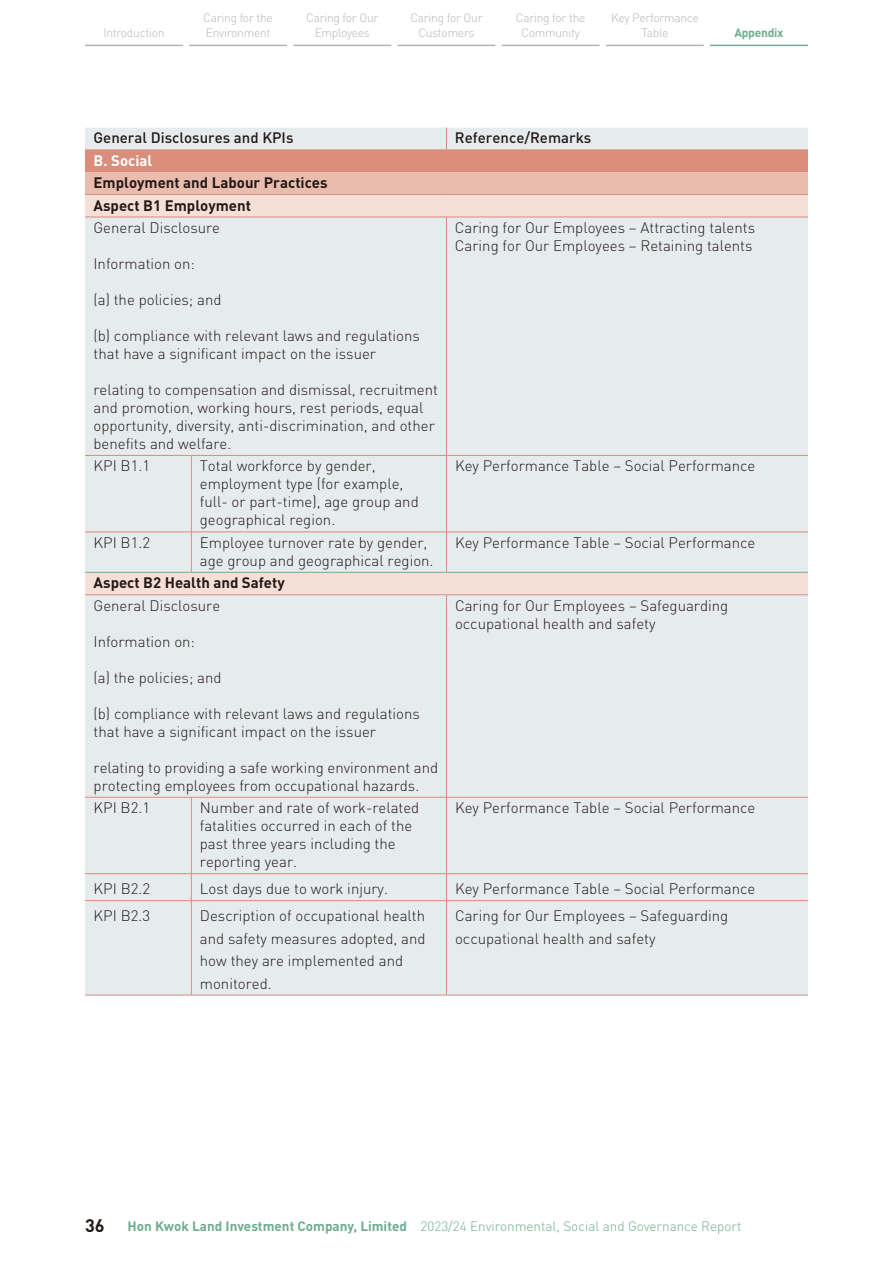
<style>
.page{position:relative;width:893px;height:1263px;background:#fff}
.page>*{position:absolute;margin:0;border:0;box-sizing:border-box;transform-origin:0 0}
.t1{font:700 18px "DIN";color:#231916}
.t2{font:300 15px/18px "DIN Pro";color:#231916}
.t3{font:700 15px/22.5px "DIN Pro";color:#231916}
.t4{font:500 15px "DIN Pro";color:#231916}
.t5{font:700 15px "DIN Pro";color:#fff}
.t6{font:300 13.5px "DIN Pro";color:#6ead8f}
.t7{font:300 12px/15px "DIN Pro";letter-spacing:-.02em;color:#b5b5b6;text-align:center}
.t8{font:700 12px "DIN Pro";letter-spacing:-.02em;color:#6ead8f}
.s1{font-weight:700}
</style>
<div class="page">
<hr style="left:85px;top:45px;width:98px;height:1px;background:#b5b5b6">
<hr style="left:189px;top:45px;width:98px;height:1px;background:#b5b5b6">
<hr style="left:293px;top:45px;width:98px;height:1px;background:#b5b5b6">
<hr style="left:398px;top:45px;width:97px;height:1px;background:#b5b5b6">
<hr style="left:502px;top:45px;width:98px;height:1px;background:#b5b5b6">
<hr style="left:606px;top:45px;width:98px;height:1px;background:#b5b5b6">
<hr style="left:710px;top:45px;width:98px;height:1px;background:#6ead8f">
<div style="left:85px;top:128px;width:723px;height:867px;background:#e6ebee"></div>
<div style="left:85px;top:150px;width:723px;height:22px;background:#da8d7b"></div>
<div style="left:85px;top:172px;width:723px;height:23px;background:#eabcae"></div>
<svg style="left:85px;top:195px;width:723px;height:399px;background:#e7e9eb"></svg>
<hr style="left:85px;top:572px;width:106px;height:1px;background:#6ead8f">
<hr style="left:191px;top:572px;width:255px;height:1px;background:#6ead8f">
<hr style="left:446px;top:572px;width:362px;height:1px;background:#6ead8f">
<svg style="left:446px;top:128px;width:1px;height:22px"></svg>
<hr style="left:85px;top:194px;width:106px;height:1px;background:#da8d7b">
<hr style="left:191px;top:194px;width:255px;height:1px;background:#da8d7b">
<hr style="left:446px;top:194px;width:362px;height:1px;background:#da8d7b">
<hr style="left:85px;top:217px;width:106px;height:1px;background:#da8d7b">
<hr style="left:191px;top:217px;width:255px;height:1px;background:#da8d7b">
<hr style="left:446px;top:217px;width:1px;height:238px;background:#da8d7b">
<hr style="left:446px;top:217px;width:362px;height:1px;background:#da8d7b">
<hr style="left:85px;top:455px;width:106px;height:1px;background:#da8d7b">
<hr style="left:191px;top:456px;width:1px;height:76px;background:#da8d7b">
<hr style="left:191px;top:455px;width:255px;height:1px;background:#da8d7b">
<hr style="left:446px;top:456px;width:1px;height:76px;background:#da8d7b">
<hr style="left:446px;top:455px;width:362px;height:1px;background:#da8d7b">
<hr style="left:85px;top:532px;width:106px;height:1px;background:#da8d7b">
<hr style="left:191px;top:532px;width:1px;height:40px;background:#da8d7b">
<hr style="left:191px;top:532px;width:255px;height:1px;background:#da8d7b">
<hr style="left:446px;top:532px;width:1px;height:40px;background:#da8d7b">
<hr style="left:446px;top:532px;width:362px;height:1px;background:#da8d7b">
<hr style="left:85px;top:594px;width:106px;height:1px;background:#da8d7b">
<hr style="left:191px;top:594px;width:255px;height:1px;background:#da8d7b">
<hr style="left:85px;top:797px;width:106px;height:1px;background:#da8d7b">
<hr style="left:85px;top:873px;width:106px;height:1px;background:#da8d7b">
<hr style="left:191px;top:797px;width:1px;height:76px;background:#da8d7b">
<svg style="left:191px;top:874px;width:1px;height:26px"></svg>
<hr style="left:191px;top:797px;width:255px;height:1px;background:#da8d7b">
<hr style="left:191px;top:873px;width:255px;height:1px;background:#da8d7b">
<hr style="left:446px;top:595px;width:1px;height:202px;background:#da8d7b">
<hr style="left:446px;top:797px;width:1px;height:76px;background:#da8d7b">
<svg style="left:446px;top:874px;width:1px;height:26px"></svg>
<hr style="left:446px;top:594px;width:362px;height:1px;background:#da8d7b">
<hr style="left:446px;top:797px;width:362px;height:1px;background:#da8d7b">
<hr style="left:446px;top:873px;width:362px;height:1px;background:#da8d7b">
<hr style="left:85px;top:900px;width:106px;height:1px;background:#da8d7b">
<hr style="left:191px;top:901px;width:1px;height:94px;background:#da8d7b">
<hr style="left:191px;top:900px;width:255px;height:1px;background:#da8d7b">
<hr style="left:446px;top:901px;width:1px;height:94px;background:#da8d7b">
<hr style="left:446px;top:900px;width:362px;height:1px;background:#da8d7b">
<hr style="left:85px;top:995px;width:106px;height:1px;background:#da8d7b">
<hr style="left:191px;top:995px;width:255px;height:1px;background:#da8d7b">
<hr style="left:446px;top:995px;width:362px;height:1px;background:#da8d7b">
<p class="t7" style="left:103px;top:24px;width:63px">Introduction</p>
<p class="t7" style="left:203px;top:9px;width:71px;text-align:left">Caring for the<br>Environment</p>
<p class="t7" style="left:306px;top:9px;width:74px">Caring for Our<br>Employees</p>
<p class="t7" style="left:410px;top:9px;width:74px">Caring for Our<br>Customers</p>
<p class="t7" style="left:516px;top:9px;width:71px">Caring for the<br>Community</p>
<p class="t7" style="left:611px;top:9px;width:89px">Key Performance<br>Table</p>
<p class="t8" style="left:734px;top:24px;width:51px">Appendix</p>
<p class="t4" style="left:94px;top:128px;width:201px">General Disclosures and KPIs</p>
<p class="t4" style="left:455px;top:128px;width:138px">Reference/Remarks</p>
<p class="t5" style="left:94px;top:150px;width:60px">B. Social</p>
<p class="t3" style="left:94px;top:171px;width:236px">Employment and Labour Practices<br>Aspect B1 Employment</p>
<p class="t2" style="left:94px;top:218px;width:128px">General Disclosure</p>
<p class="t2" style="left:94px;top:254px;width:103px">Information on:</p>
<p class="t2" style="left:94px;top:290px;width:129px">(a) the policies; and</p>
<p class="t2" style="left:94px;top:326px;width:328px">(b) compliance with relevant laws and regulations that have a significant impact on the issuer</p>
<p class="t2" style="left:94px;top:380px;width:346px">relating to compensation and dismissal, recruitment and promotion, working hours, rest periods, equal opportunity, diversity, anti-discrimination, and other benefits and welfare.</p>
<p class="t2" style="left:455px;top:218px;width:302px">Caring for Our Employees – Attracting talents<br>Caring for Our Employees – Retaining talents</p>
<p class="t2" style="left:94px;top:456px;width:58px">KPI B1.1</p>
<p class="t2" style="left:200px;top:456px;width:220px">Total workforce by gender, employment type (for example, full- or part-time), age group and geographical region.</p>
<p class="t2" style="left:455px;top:456px;width:302px">Key Performance Table – Social Performance</p>
<p class="t2" style="left:94px;top:533px;width:58px">KPI B1.2</p>
<p class="t2" style="left:200px;top:533px;width:235px">Employee turnover rate by gender, age group and geographical region.</p>
<p class="t2" style="left:455px;top:533px;width:302px">Key Performance Table – Social Performance</p>
<p class="t3" style="left:94px;top:571px;width:193px">Aspect B2 Health and Safety</p>
<p class="t2" style="left:94px;top:596px;width:128px">General Disclosure</p>
<p class="t2" style="left:94px;top:632px;width:103px">Information on:</p>
<p class="t2" style="left:94px;top:668px;width:129px">(a) the policies; and</p>
<p class="t2" style="left:94px;top:704px;width:328px">(b) compliance with relevant laws and regulations that have a significant impact on the issuer</p>
<p class="t2" style="left:94px;top:758px;width:346px">relating to providing a safe working environment and protecting employees from occupational hazards.</p>
<p class="t2" style="left:455px;top:596px;width:275px">Caring for Our Employees – Safeguarding occupational health and safety</p>
<p class="t2" style="left:94px;top:798px;width:58px">KPI B2.1</p>
<p class="t2" style="left:200px;top:798px;width:221px">Number and rate of work-related fatalities occurred in each of the past three years including the reporting year.</p>
<p class="t2" style="left:455px;top:798px;width:302px">Key Performance Table – Social Performance</p>
<p class="t2" style="left:94px;top:879px;width:58px">KPI B2.2</p>
<p class="t2" style="left:200px;top:879px;width:190px">Lost days due to work injury.</p>
<p class="t2" style="left:455px;top:879px;width:302px">Key Performance Table – Social Performance</p>
<p class="t2" style="left:94px;top:906px;width:58px">KPI B2.3</p>
<p class="t2" style="left:200px;top:904px;width:227px;line-height:22.5px">Description of occupational health and safety measures adopted, and how they are implemented and monitored.</p>
<p class="t2" style="left:455px;top:904px;width:275px;line-height:22.5px">Caring for Our Employees – Safeguarding occupational health and safety</p>
<p class="t1" style="left:85px;top:1213px;width:21px">36</p>
<p class="t6" style="left:128px;top:1217px;width:615px"><span class="s1">Hon Kwok Land Investment Company, Limited</span> 2023/24 Environmental, Social and Governance Report</p>
</div>
